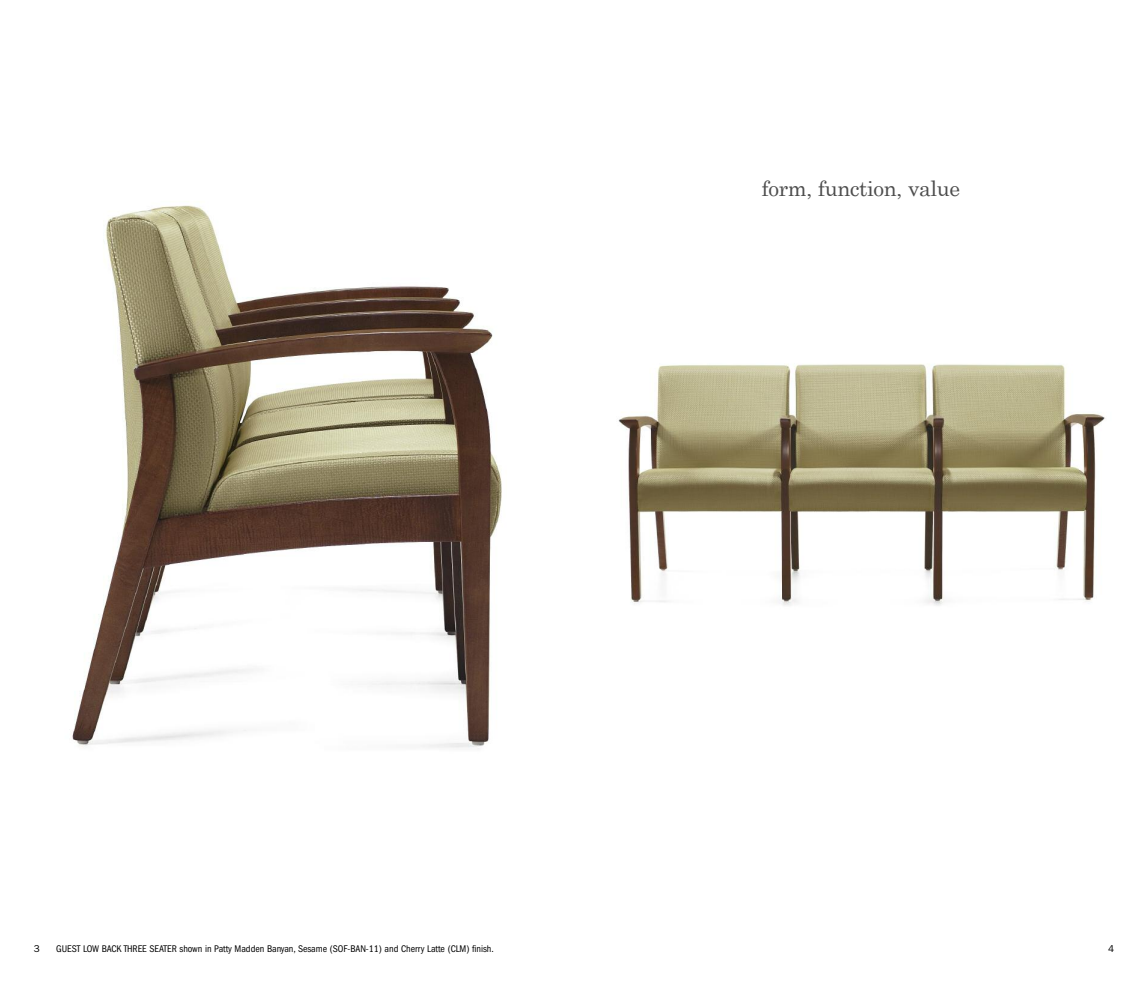
<style>
.page{position:relative;width:1148px;height:990px;background:#fff}
.page>*{position:absolute;margin:0;border:0;box-sizing:border-box;transform-origin:0 0}
.t1{font:21.25px "Century Schoolbook";letter-spacing:-.015em;color:#4d4d4d}
.t2{font:condensed 10px "ITC Franklin Gothic Std";letter-spacing:-.005em;color:#000}
.t3{font:10px "ITC Franklin Gothic Std";color:#000}
</style>
<div class="page">
<img style="left:618px;top:364px;width:488px;height:242px">
<img style="left:72px;top:205px;width:430px;height:544px">
<h1 class="t1" style="left:761px;top:175px;width:200px">form, function, value</h1>
<p class="t3" style="left:34px;top:945px;width:7px">3</p>
<p class="t2" style="left:56px;top:945px;width:439px">GUEST LOW BACK THREE SEATER shown in Patty Madden Banyan, Sesame (SOF-BAN-11) and Cherry Latte (CLM) finish.</p>
<p class="t3" style="left:1108px;top:945px;width:7px">4</p>
</div>
